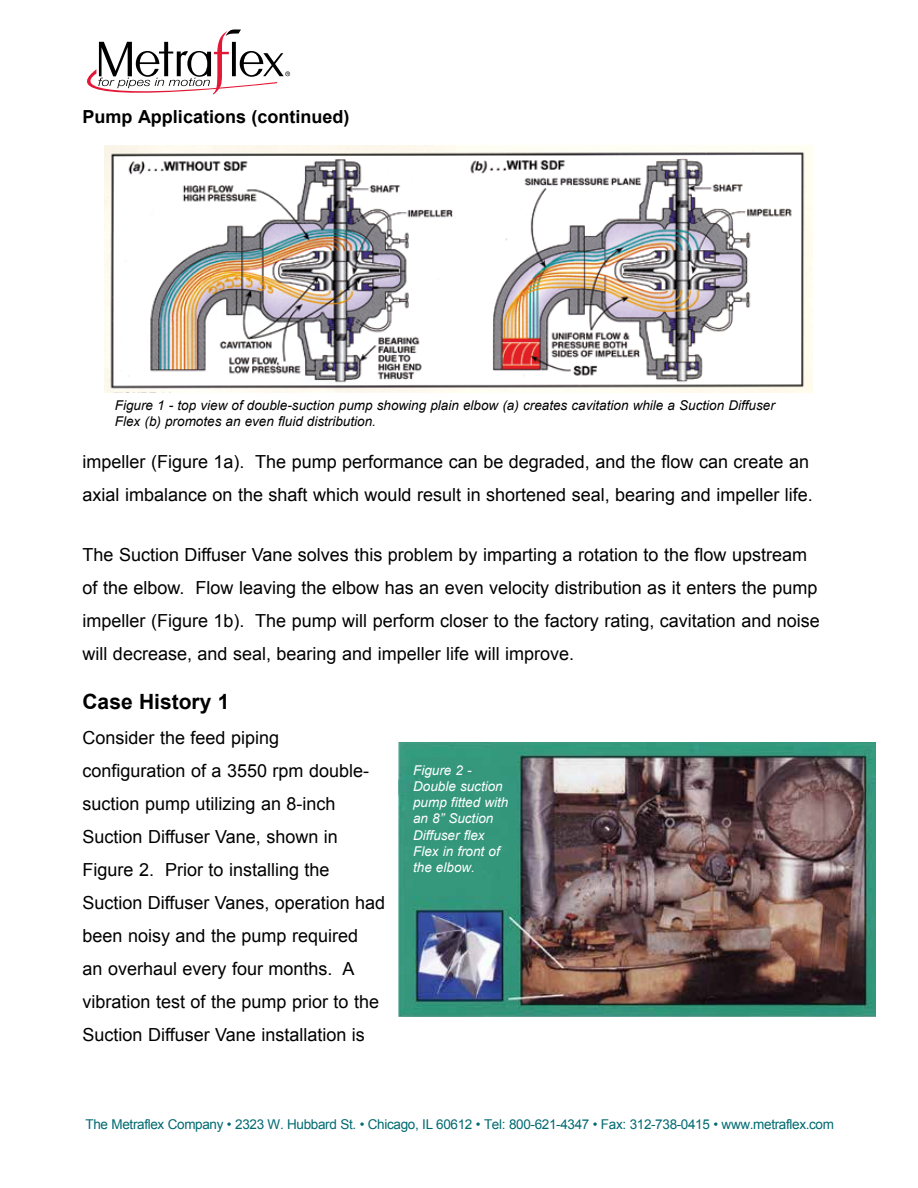
<style>
.page{position:relative;width:918px;height:1188px;background:#fff}
.page>*{position:absolute;margin:0;border:0;box-sizing:border-box;transform-origin:0 0}
.t1{font:700 21px "Arial";color:#000}
.t2{font:18px/33px "Arial";color:#000}
.t3{font:700 18px "Arial";color:#000}
.t4{font:italic 13.5px/16.2px "Arial";color:#000}
.t5{font:13.5px "Arial";letter-spacing:-.025em;color:#006a71}
.t6{font:italic 13.5px/16.2px "Arial";color:#fff}
</style>
<div class="page">
<img style="left:105px;top:146px;width:708px;height:247px">
<img style="left:399px;top:742px;width:477px;height:274px">
<svg style="left:87px;top:30px;width:203px;height:65px"></svg>
<p class="t3" style="left:82px;top:104px;width:269px">Pump Applications (continued)</p>
<p class="t4" style="left:115px;top:397px;width:661px">Figure 1 - top view of double-suction pump showing plain elbow (a) creates cavitation while a Suction Diffuser<br>Flex (b) promotes an even fluid distribution.</p>
<p class="t2" style="left:82px;top:445px;width:732px">impeller (Figure 1a). The pump performance can be degraded, and the flow can create an axial imbalance on the shaft which would result in shortened seal, bearing and impeller life.</p>
<p class="t2" style="left:82px;top:538px;width:739px">The Suction Diffuser Vane solves this problem by imparting a rotation to the flow upstream of the elbow. Flow leaving the elbow has an even velocity distribution as it enters the pump impeller (Figure 1b). The pump will perform closer to the factory rating, cavitation and noise will decrease, and seal, bearing and impeller life will improve.</p>
<p class="t1" style="left:82px;top:688px;width:149px">Case History 1</p>
<p class="t2" style="left:82px;top:722px;width:304px">Consider the feed piping configuration of a 3550 rpm double&shy;suction pump utilizing an 8-inch Suction Diffuser Vane, shown in Figure 2. Prior to installing the Suction Diffuser Vanes, operation had been noisy and the pump required<br>an overhaul every four months. A vibration test of the pump prior to the Suction Diffuser Vane installation is</p>
<p class="t6" style="left:413px;top:762px;width:97px">Figure 2 -<br>Double suction pump fitted with an 8” Suction<br>Diffuser flex<br>Flex in front of the elbow.</p>
<p class="t5" style="left:86px;top:1115px;width:750px">The Metraflex Company • 2323 W. Hubbard St. • Chicago, IL 60612 • Tel: 800-621-4347 • Fax: 312-738-0415 • www.metraflex.com</p>
</div>
